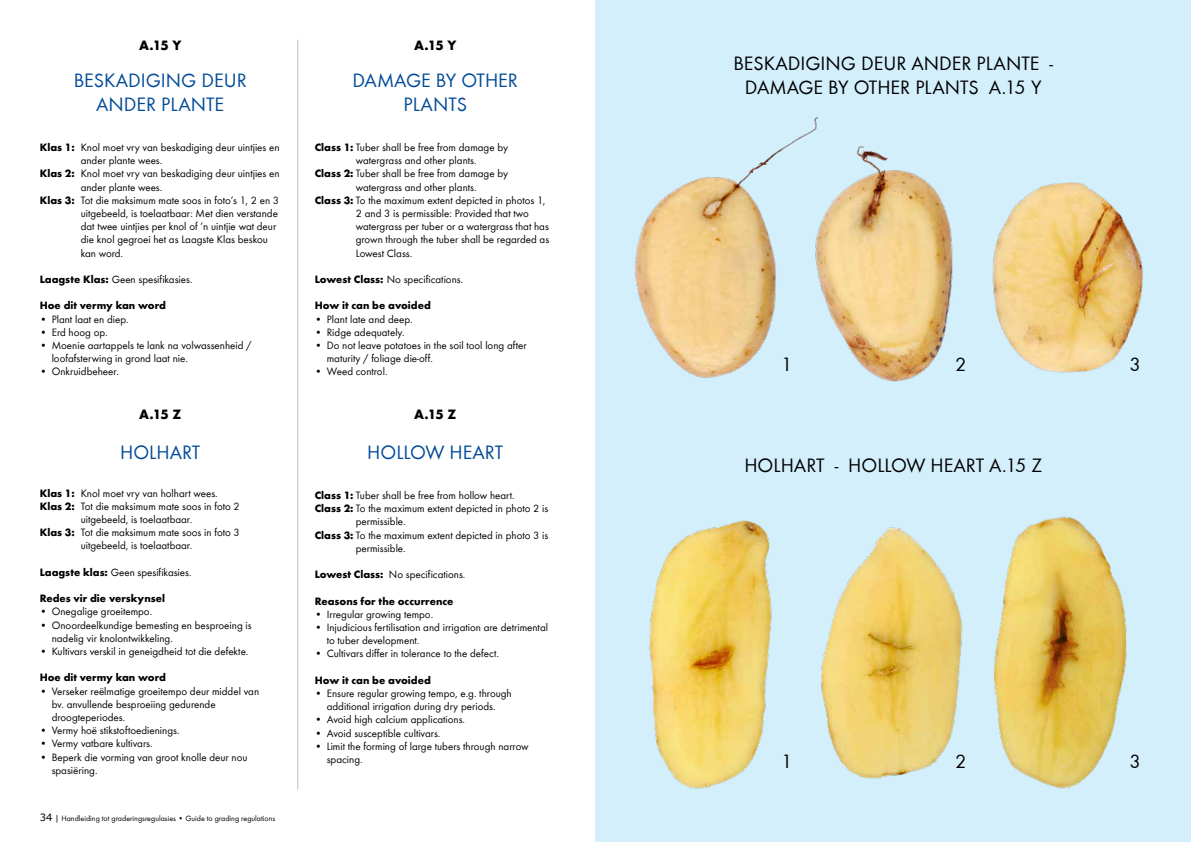
<style>
.page{position:relative;width:1191px;height:842px;background:#fff}
.page>*{position:absolute;margin:0;border:0;box-sizing:border-box;transform-origin:0 0}
.t1{font:20px/24px "Bright";color:#000;text-align:center}
.t2{font:20px/24px "Bright";color:#004a98;text-align:center}
.t3{font:700 14px "Bright";letter-spacing:-.06em;color:#000}
.t4{font:11px/13.2px "Bright";color:#000}
.t5{font:700 11px "Bright";color:#000}
.t6{font:8px "Bright";color:#000}
.s1{font-weight:700}
.s2{font-family:"MS Reference Sans Serif";font-size:10px}
.s3{font-size:9px}
</style>
<div class="page">
<hr style="left:297px;top:40px;width:1px;height:750px;background:#bcbec0">
<div style="left:595px;top:0;width:596px;height:842px;background:#d4effc"></div>
<img style="left:994px;top:516px;width:133px;height:273px">
<img style="left:635px;top:116px;width:184px;height:263px">
<img style="left:807px;top:137px;width:146px;height:245px">
<img style="left:992px;top:182px;width:151px;height:191px">
<img style="left:649px;top:520px;width:123px;height:269px">
<img style="left:821px;top:527px;width:142px;height:252px">
<p class="t3" style="left:139px;top:37px;width:44px">A.15 Y</p>
<h1 class="t2" style="left:74px;top:69px;width:174px">BESKADIGING DEUR<br>ANDER PLANTE</h1>
<p class="t4" style="left:40px;top:141px;width:241px"><span class="s1">Klas 1:</span> Knol moet vry van beskadiging deur uintjies en</p>
<p class="t4" style="left:81px;top:154px;width:83px">ander plante wees.</p>
<p class="t4" style="left:40px;top:167px;width:241px"><span class="s1">Klas 2:</span> Knol moet vry van beskadiging deur uintjies en</p>
<p class="t4" style="left:81px;top:180px;width:83px">ander plante wees.</p>
<p class="t4" style="left:40px;top:194px;width:241px"><span class="s1">Klas 3:</span> Tot die maksimum mate soos in foto’s 1, 2 en 3</p>
<p class="t4" style="left:81px;top:207px;width:199px">uitgebeeld, is toelaatbaar: Met dien verstande</p>
<p class="t4" style="left:81px;top:220px;width:197px">dat twee uintjies per knol of ’n uintjie wat deur</p>
<p class="t4" style="left:81px;top:233px;width:189px">die knol gegroei het as Laagste Klas beskou</p>
<p class="t4" style="left:81px;top:246px;width:44px">kan word.</p>
<p class="t4" style="left:40px;top:273px;width:154px"><span class="s1">Laagste Klas:</span> Geen spesifikasies.</p>
<p class="t5" style="left:40px;top:299px;width:128px">Hoe dit vermy kan word</p>
<p class="t4" style="left:40px;top:312px;width:91px">• Plant laat en diep.</p>
<p class="t4" style="left:40px;top:326px;width:70px">• Erd hoog op.</p>
<p class="t4" style="left:52px;top:339px;width:201px;text-indent:-12px">• Moenie aartappels te lank na volwassenheid / loofafsterwing in grond laat nie.</p>
<p class="t4" style="left:40px;top:365px;width:81px">• Onkruidbeheer.</p>
<p class="t3" style="left:139px;top:406px;width:44px">A.15 Z</p>
<h1 class="t2" style="left:120px;top:441px;width:82px">HOLHART</h1>
<p class="t4" style="left:40px;top:486px;width:180px"><span class="s1">Klas 1:</span> Knol moet vry van holhart wees.</p>
<p class="t4" style="left:40px;top:500px;width:202px"><span class="s1">Klas 2:</span> Tot die maksimum mate soos in foto 2</p>
<p class="t4" style="left:81px;top:513px;width:113px">uitgebeeld, is toelaatbaar.</p>
<p class="t4" style="left:40px;top:526px;width:202px"><span class="s1">Klas 3:</span> Tot die maksimum mate soos in foto 3</p>
<p class="t4" style="left:81px;top:539px;width:113px">uitgebeeld, is toelaatbaar.</p>
<p class="t4" style="left:40px;top:566px;width:153px"><span class="s1">Laagste klas:</span> Geen spesifikasies.</p>
<p class="t5" style="left:40px;top:592px;width:127px">Redes vir die verskynsel</p>
<p class="t4" style="left:40px;top:605px;width:114px">• Onegalige groeitempo.</p>
<p class="t4" style="left:52px;top:618px;width:201px;text-indent:-12px">• Onoordeelkundige bemesting en besproeing is nadelig vir knolontwikkeling.</p>
<p class="t4" style="left:40px;top:645px;width:210px">• Kultivars verskil in geneigdheid tot die defekte.</p>
<p class="t5" style="left:40px;top:671px;width:128px">Hoe dit vermy kan word</p>
<p class="t4" style="left:52px;top:684px;width:209px;text-indent:-12px">• Verseker reëlmatige groeitempo deur middel van bv. anvullende besproeiing gedurende droogteperiodes.</p>
<p class="t4" style="left:40px;top:724px;width:141px">• Vermy hoë stikstoftoedienings.</p>
<p class="t4" style="left:40px;top:737px;width:114px">• Vermy vatbare kultivars.</p>
<p class="t4" style="left:52px;top:750px;width:197px;text-indent:-12px">• Beperk die vorming van groot knolle deur nou spasiëring.</p>
<p class="t6" style="left:40px;top:814px;width:237px"><span class="s2">34</span> <span class="s3">|</span> Handleiding tot graderingsregulasies • Guide to grading regulations</p>
<p class="t3" style="left:414px;top:37px;width:44px">A.15 Y</p>
<h1 class="t2" style="left:352px;top:69px;width:167px">DAMAGE BY OTHER<br>PLANTS</h1>
<p class="t4" style="left:315px;top:141px;width:195px"><span class="s1">Class 1:</span> Tuber shall be free from damage by</p>
<p class="t4" style="left:356px;top:154px;width:122px">watergrass and other plants.</p>
<p class="t4" style="left:315px;top:167px;width:195px"><span class="s1">Class 2:</span> Tuber shall be free from damage by</p>
<p class="t4" style="left:356px;top:180px;width:122px">watergrass and other plants.</p>
<p class="t4" style="left:315px;top:194px;width:232px"><span class="s1">Class 3:</span> To the maximum extent depicted in photos 1,</p>
<p class="t4" style="left:356px;top:207px;width:175px">2 and 3 is permissible: Provided that two</p>
<p class="t4" style="left:356px;top:220px;width:195px">watergrass per tuber or a watergrass that has</p>
<p class="t4" style="left:356px;top:233px;width:195px">grown through the tuber shall be regarded as</p>
<p class="t4" style="left:356px;top:246px;width:58px">Lowest Class.</p>
<p class="t4" style="left:315px;top:273px;width:150px"><span class="s1">Lowest Class:</span> No specifications.</p>
<p class="t5" style="left:315px;top:299px;width:118px">How it can be avoided</p>
<p class="t4" style="left:315px;top:312px;width:99px">• Plant late and deep.</p>
<p class="t4" style="left:315px;top:326px;width:91px">• Ridge adequately.</p>
<p class="t4" style="left:327px;top:339px;width:201px;text-indent:-12px">• Do not leave potatoes in the soil tool long after maturity / foliage die-off.</p>
<p class="t4" style="left:315px;top:365px;width:74px">• Weed control.</p>
<p class="t3" style="left:414px;top:406px;width:44px">A.15 Z</p>
<h1 class="t2" style="left:367px;top:441px;width:137px">HOLLOW HEART</h1>
<p class="t4" style="left:315px;top:489px;width:201px"><span class="s1">Class 1:</span> Tuber shall be free from hollow heart.</p>
<p class="t4" style="left:315px;top:502px;width:235px"><span class="s1">Class 2:</span> To the maximum extent depicted in photo 2 is</p>
<p class="t4" style="left:356px;top:515px;width:51px">permissible.</p>
<p class="t4" style="left:315px;top:528px;width:235px"><span class="s1">Class 3:</span> To the maximum extent depicted in photo 3 is</p>
<p class="t4" style="left:356px;top:542px;width:51px">permissible.</p>
<p class="t4" style="left:315px;top:568px;width:152px"><span class="s1">Lowest Class:</span> No specifications.</p>
<p class="t5" style="left:315px;top:594px;width:140px">Reasons for the occurrence</p>
<p class="t4" style="left:315px;top:608px;width:120px">• Irregular growing tempo.</p>
<p class="t4" style="left:327px;top:621px;width:223px;text-indent:-12px">• Injudicious fertilisation and irrigation are detrimental to tuber development.</p>
<p class="t4" style="left:315px;top:647px;width:186px">• Cultivars differ in tolerance to the defect.</p>
<p class="t5" style="left:315px;top:674px;width:118px">How it can be avoided</p>
<p class="t4" style="left:315px;top:687px;width:198px;text-align:center">• Ensure regular growing tempo, e.g. through additional irrigation during dry periods.</p>
<p class="t4" style="left:315px;top:713px;width:152px">• Avoid high calcium applications.</p>
<p class="t4" style="left:315px;top:726px;width:127px">• Avoid susceptible cultivars.</p>
<p class="t4" style="left:327px;top:740px;width:203px;text-indent:-12px">• Limit the forming of large tubers through narrow spacing.</p>
<h1 class="t1" style="left:733px;top:52px;width:321px">BESKADIGING DEUR ANDER PLANTE -<br>DAMAGE BY OTHER PLANTS A.15 Y</h1>
<h1 class="t1" style="left:781px;top:352px;width:13px">1</h1>
<h1 class="t1" style="left:955px;top:352px;width:13px">2</h1>
<h1 class="t1" style="left:1129px;top:352px;width:13px">3</h1>
<h1 class="t1" style="left:744px;top:453px;width:299px">HOLHART - HOLLOW HEART A.15 Z</h1>
<h1 class="t1" style="left:781px;top:749px;width:13px">1</h1>
<h1 class="t1" style="left:955px;top:749px;width:13px">2</h1>
<h1 class="t1" style="left:1129px;top:749px;width:13px">3</h1>
</div>
